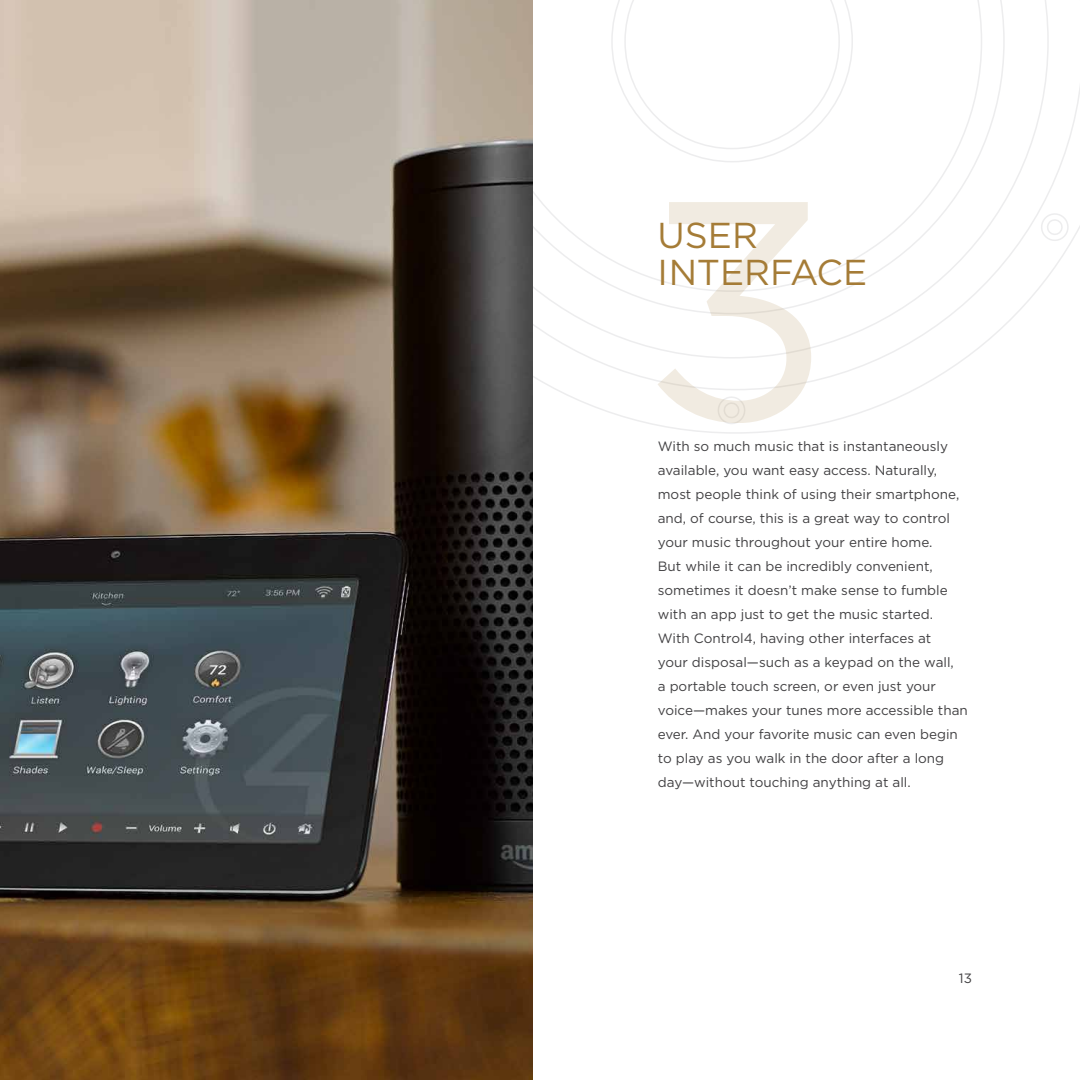
<style>
.page{position:relative;width:1080px;height:1080px;background:#fff}
.page>*{position:absolute;margin:0;border:0;box-sizing:border-box;transform-origin:0 0}
.t1{font:310.5px "Gotham";color:#a57c37}
.t2{font:36px/37.5px "Gotham";color:#a57c37}
.t3{font:13.5px/24px "Gotham";color:#414042}
</style>
<div class="page">
<svg style="left:532px;top:0;width:548px;height:434px"></svg>
<img style="left:0;top:0;width:532px;height:1080px">
<h1 class="t1" style="left:642px;top:111px;width:192px">3</h1>
<h2 class="t2" style="left:658px;top:216px;width:211px">USER<br>INTERFACE</h2>
<p class="t3" style="left:658px;top:434px;width:312px">With so much music that is instantaneously available, you want easy access. Naturally, most people think of using their smartphone, and, of course, this is a great way to control your music throughout your entire home.<br>But while it can be incredibly convenient, sometimes it doesn’t make sense to fumble with an app just to get the music started.<br>With Control4, having other interfaces at<br>your disposal—such as a keypad on the wall,<br>a portable touch screen, or even just your voice—makes your tunes more accessible than ever. And your favorite music can even begin to play as you walk in the door after a long day—without touching anything at all.</p>
<p class="t3" style="left:959px;top:966px;width:15px">13</p>
</div>
